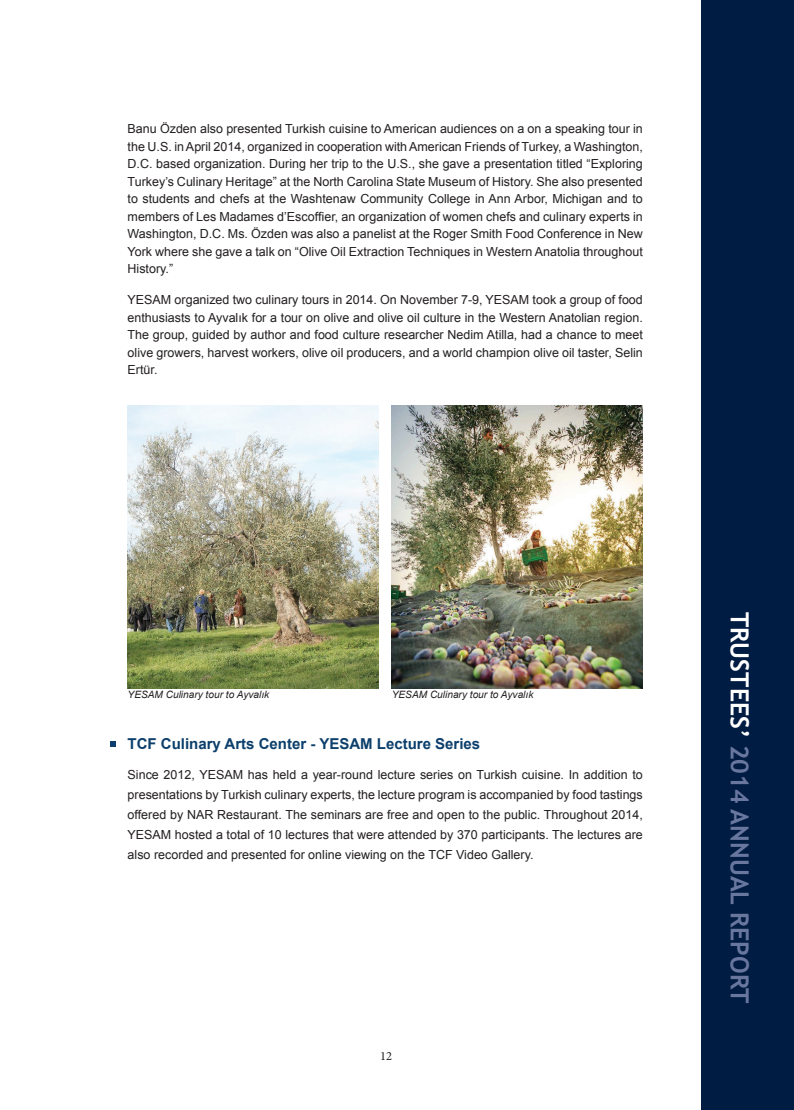
<style>
.page{position:relative;width:794px;height:1110px;background:#fff}
.page>*{position:absolute;margin:0;border:0;box-sizing:border-box;transform-origin:0 0}
.t1{font:700 25px "Trebuchet MS";color:#69779f}
.t2{font:700 15px "Arial";color:#0c3f6c}
.t3{font:12.5px/17.5px "Arial";color:#231f20;text-align:justify}
.t4{font:12.5px "Minion Pro";color:#231f20}
.t5{font:italic 10.12px "Arial";color:#231f20}
.s1{color:#fff}
</style>
<div class="page">
<div style="left:702px;top:0;width:92px;height:1109px;background:#001c42"></div>
<img style="left:128px;top:405px;width:251px;height:283px">
<img style="left:392px;top:405px;width:251px;height:283px">
<svg style="left:110px;top:741px;width:6px;height:5px"></svg>
<p class="t3" style="left:128px;top:120px;width:517px">Banu Özden also presented Turkish cuisine to American audiences on a on a speaking tour in the U.S. in April 2014, organized in cooperation with American Friends of Turkey, a Washington, D.C. based organization. During her trip to the U.S., she gave a presentation titled “Exploring Turkey’s Culinary Heritage” at the North Carolina State Museum of History. She also presented to students and chefs at the Washtenaw Community College in Ann Arbor, Michigan and to members of Les Madames d’Escoffier, an organization of women chefs and culinary experts in Washington, D.C. Ms. Özden was also a panelist at the Roger Smith Food Conference in New York where she gave a talk on “Olive Oil Extraction Techniques in Western Anatolia throughout History.”</p>
<p class="t3" style="left:128px;top:291px;width:517px">YESAM organized two culinary tours in 2014. On November 7-9, YESAM took a group of food enthusiasts to Ayvalık for a tour on olive and olive oil culture in the Western Anatolian region.<br>The group, guided by author and food culture researcher Nedim Atilla, had a chance to meet olive growers, harvest workers, olive oil producers, and a world champion olive oil taster, Selin Ertür.</p>
<p class="t5" style="left:128px;top:687px;width:143px">YESAM Culinary tour to Ayvalık</p>
<p class="t5" style="left:392px;top:687px;width:143px">YESAM Culinary tour to Ayvalık</p>
<p class="t2" style="left:128px;top:733px;width:354px">TCF Culinary Arts Center - YESAM Lecture Series</p>
<p class="t3" style="left:128px;top:764px;width:517px;line-height:20px">Since 2012, YESAM has held a year-round lecture series on Turkish cuisine. In addition to presentations by Turkish culinary experts, the lecture program is accompanied by food tastings offered by NAR Restaurant. The seminars are free and open to the public. Throughout 2014, YESAM hosted a total of 10 lectures that were attended by 370 participants. The lectures are also recorded and presented for online viewing on the TCF Video Gallery.</p>
<p class="t4" style="left:380px;top:1046px;width:13px">12</p>
<h1 class="t1" style="left:755px;top:611px;width:393px;rotate:90deg"><span class="s1">TRUSTEES’</span> 2014 ANNUAL REPORT</h1>
</div>
